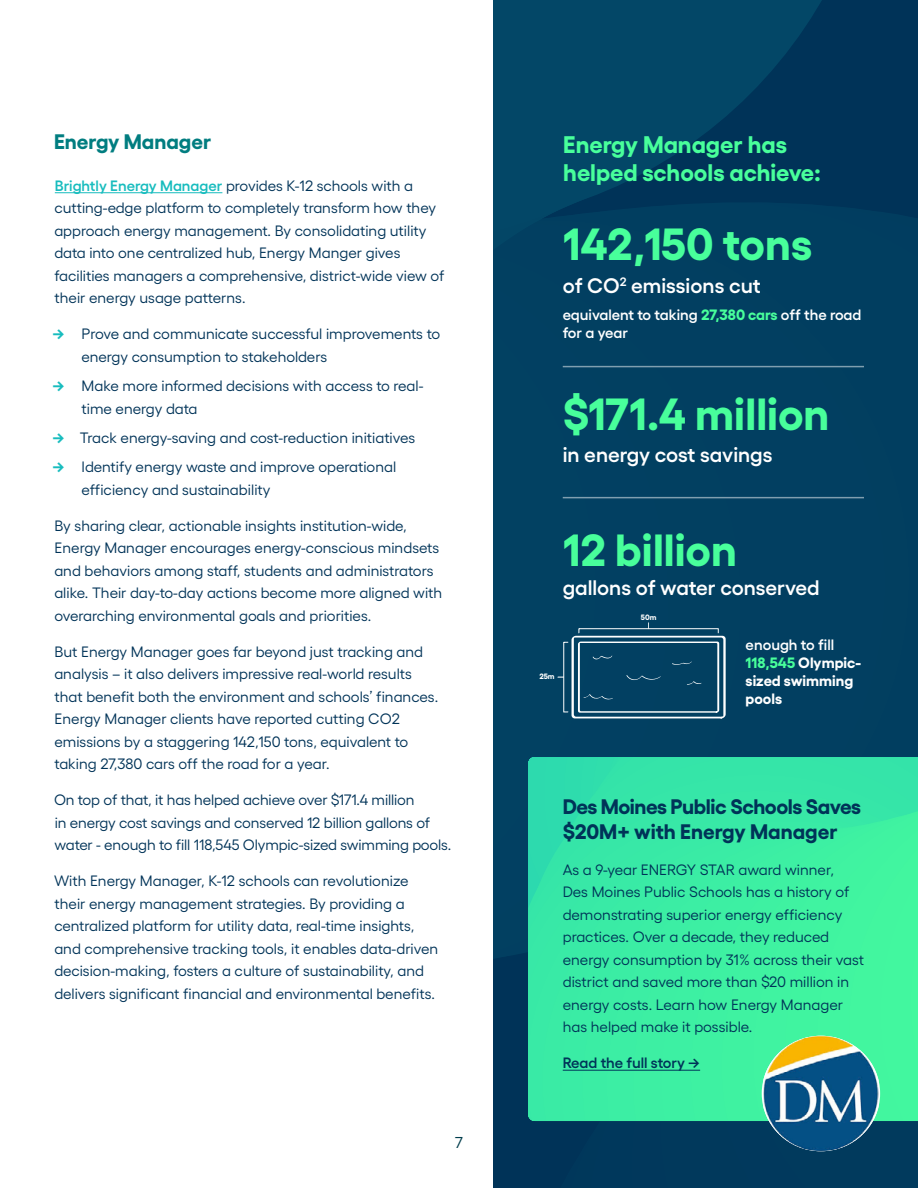
<style>
.page{position:relative;width:918px;height:1188px;background:#fff}
.page>*{position:absolute;margin:0;border:0;box-sizing:border-box;transform-origin:0 0}
.t1{font:700 45px "Yellix";color:#48ff9b}
.t2{font:700 24px/28.8px "Yellix";color:#48ff9b}
.t3{font:600 21px "Yellix";color:#fff}
.t4{font:700 21px/25.2px "Yellix";letter-spacing:-.02em;color:#003358}
.t5{font:700 21px "Yellix";color:#017d80}
.t6{font:15.75px "Yellix";color:#003d4c}
.t7{font:15px/22.5px "Yellix";color:#003358}
.t8{font:600 15px/18px "Yellix";color:#fff}
.t9{font:700 15px/18px "Yellix";color:#fff}
.t10{font:600 15px "Yellix";color:#003358}
.t11{font:700 7.8px "Yellix";color:#fff}
.s1{font-weight:600;color:#17bcbe}
.s2{font-weight:700;color:#17bcbe}
.s3{font-weight:700;color:#48ff9b}
.s4{font-weight:600}
.s5{color:#48ff9b}
</style>
<div class="page">
<hr style="left:55px;top:192px;width:167px;height:1px;background:#17bcbe">
<svg style="left:494px;top:0;width:424px;height:1188px;background:#126e73"></svg>
<hr style="left:563px;top:1070px;width:137px;height:1px;background:#003358">
<img style="left:763px;top:1036px;width:116px;height:115px">
<h3 class="t5" style="left:54px;top:125px;width:159px">Energy Manager</h3>
<p class="t7" style="left:54px;top:173px;width:392px"><span class="s1">Brightly Energy Manager</span> provides K-12 schools with a cutting-edge platform to completely transform how they approach energy management. By consolidating utility data into one centralized hub, Energy Manger gives facilities managers a comprehensive, district-wide view of their energy usage patterns.</p>
<p class="t7" style="left:81px;top:321px;width:360px;text-indent:-29px"><span class="s2">→</span> Prove and communicate successful improvements to energy consumption to stakeholders</p>
<p class="t7" style="left:82px;top:373px;width:343px;text-indent:-29px"><span class="s2">→</span> Make more informed decisions with access to real&shy;time energy data</p>
<p class="t7" style="left:53px;top:425px;width:364px"><span class="s2">→</span> Track energy-saving and cost-reduction initiatives</p>
<p class="t7" style="left:81px;top:454px;width:316px;text-indent:-29px"><span class="s2">→</span> Identify energy waste and improve operational efficiency and sustainability</p>
<p class="t7" style="left:54px;top:513px;width:389px">By sharing clear, actionable insights institution-wide, Energy Manager encourages energy-conscious mindsets and behaviors among staff, students and administrators alike. Their day-to-day actions become more aligned with overarching environmental goals and priorities.</p>
<p class="t7" style="left:54px;top:639px;width:385px">But Energy Manager goes far beyond just tracking and analysis – it also delivers impressive real-world results that benefit both the environment and schools’ finances.<br>Energy Manager clients have reported cutting CO2 emissions by a staggering 142,150 tons, equivalent to taking 27,380 cars off the road for a year.</p>
<p class="t7" style="left:54px;top:787px;width:399px">On top of that, it has helped achieve over $171.4 million<br>in energy cost savings and conserved 12 billion gallons of water - enough to fill 118,545 Olympic-sized swimming pools.</p>
<p class="t7" style="left:54px;top:868px;width:386px">With Energy Manager, K-12 schools can revolutionize their energy management strategies. By providing a centralized platform for utility data, real-time insights, and comprehensive tracking tools, it enables data-driven decision-making, fosters a culture of sustainability, and delivers significant financial and environmental benefits.</p>
<p class="t6" style="left:455px;top:1131px;width:9px">7</p>
<h2 class="t2" style="left:563px;top:127px;width:259px">Energy Manager has helped schools achieve:</h2>
<h1 class="t1" style="left:563px;top:208px;width:251px">142,150 tons</h1>
<h3 class="t3" style="left:563px;top:269px;width:199px">of CO<sup>2</sup> emissions cut</h3>
<p class="t8" style="left:563px;top:305px;width:300px">equivalent to taking <span class="s3">27,380 cars</span> off the road for a year</p>
<h1 class="t1" style="left:563px;top:378px;width:268px">$171.4 million</h1>
<h3 class="t3" style="left:563px;top:438px;width:211px">in energy cost savings</h3>
<p class="t11" style="left:539px;top:670px;width:17px">25m</p>
<h1 class="t1" style="left:563px;top:514px;width:176px">12 billion</h1>
<h3 class="t3" style="left:563px;top:571px;width:258px">gallons of water conserved</h3>
<p class="t9" style="left:746px;top:634px;width:117px"><span class="s4">enough to fill<br></span><span class="s5">118,545</span> Olympic&shy;sized swimming pools</p>
<p class="t11" style="left:641px;top:611px;width:17px">50m</p>
<h3 class="t4" style="left:563px;top:791px;width:300px">Des Moines Public Schools Saves $20M+ with Energy Manager</h3>
<p class="t7" style="left:563px;top:857px;width:303px">As a 9-year ENERGY STAR award winner,<br>Des Moines Public Schools has a history of demonstrating superior energy efficiency practices. Over a decade, they reduced energy consumption by 31% across their vast district and saved more than $20 million in energy costs. Learn how Energy Manager has helped make it possible.</p>
<p class="t10" style="left:563px;top:1051px;width:139px">Read the full story →</p>
</div>
